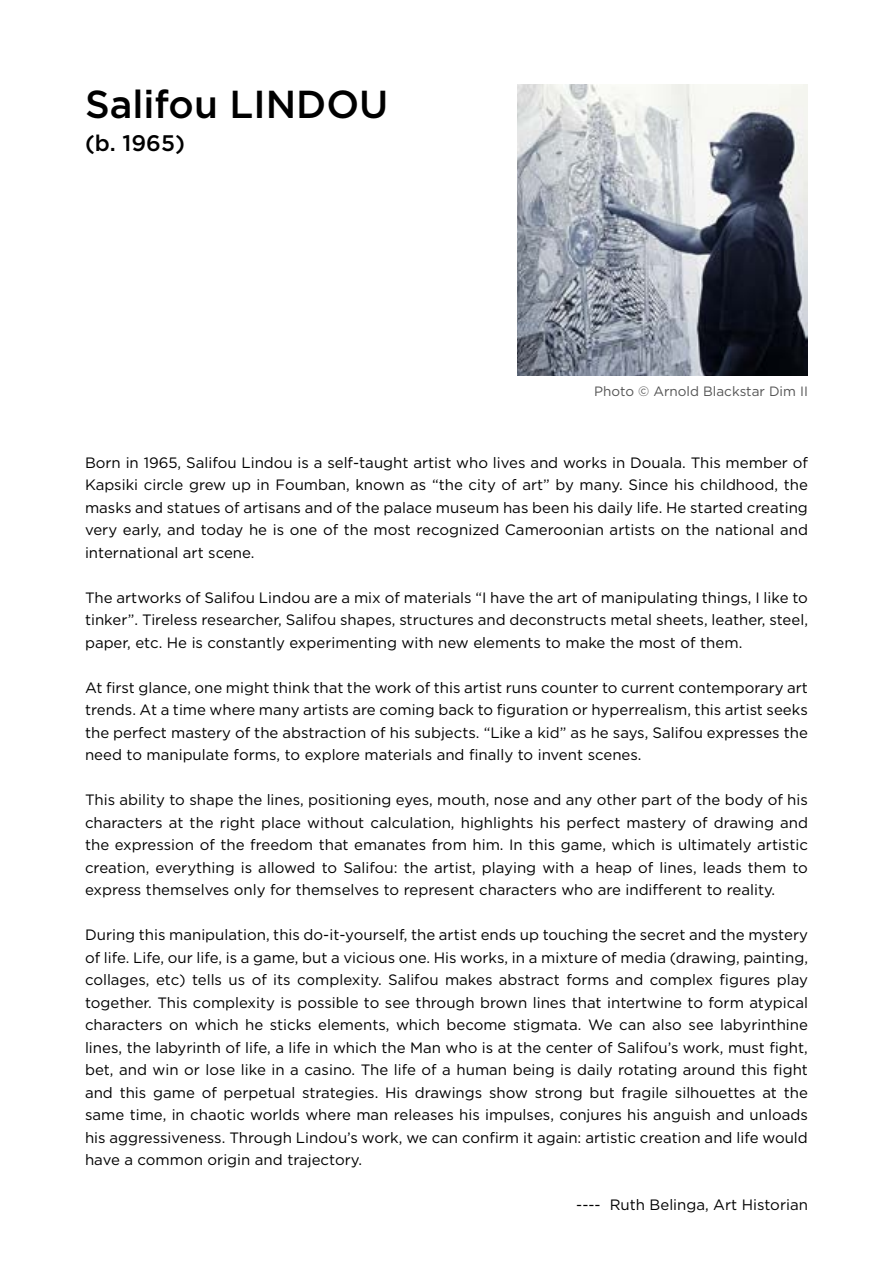
<style>
.page{position:relative;width:893px;height:1263px;background:#fff}
.page>*{position:absolute;margin:0;border:0;box-sizing:border-box;transform-origin:0 0}
.t1{font:500 39px "Gotham";color:#000}
.t2{font:500 22.5px "Gotham";color:#000}
.t3{font:15px/22.5px "Gotham";color:#000;text-align:justify}
.t4{font:13.5px "Gotham";color:#545454}
</style>
<div class="page">
<img style="left:517px;top:84px;width:291px;height:292px">
<h1 class="t1" style="left:85px;top:79px;width:305px">Salifou LINDOU</h1>
<h2 class="t2" style="left:85px;top:128px;width:101px">(b. 1965)</h2>
<p class="t4" style="left:594px;top:382px;width:215px">Photo © Arnold Blackstar Dim II</p>
<p class="t3" style="left:85px;top:451px;width:724px">Born in 1965, Salifou Lindou is a self-taught artist who lives and works in Douala. This member of Kapsiki circle grew up in Foumban, known as “the city of art” by many. Since his childhood, the masks and statues of artisans and of the palace museum has been his daily life. He started creating very early, and today he is one of the most recognized Cameroonian artists on the national and international art scene.</p>
<p class="t3" style="left:85px;top:586px;width:724px">The artworks of Salifou Lindou are a mix of materials “I have the art of manipulating things, I like to tinker”. Tireless researcher, Salifou shapes, structures and deconstructs metal sheets, leather, steel, paper, etc. He is constantly experimenting with new elements to make the most of them.</p>
<p class="t3" style="left:85px;top:676px;width:724px">At first glance, one might think that the work of this artist runs counter to current contemporary art trends. At a time where many artists are coming back to figuration or hyperrealism, this artist seeks the perfect mastery of the abstraction of his subjects. “Like a kid” as he says, Salifou expresses the need to manipulate forms, to explore materials and finally to invent scenes.</p>
<p class="t3" style="left:85px;top:788px;width:724px">This ability to shape the lines, positioning eyes, mouth, nose and any other part of the body of his characters at the right place without calculation, highlights his perfect mastery of drawing and the expression of the freedom that emanates from him. In this game, which is ultimately artistic creation, everything is allowed to Salifou: the artist, playing with a heap of lines, leads them to express themselves only for themselves to represent characters who are indifferent to reality.</p>
<p class="t3" style="left:85px;top:923px;width:724px">During this manipulation, this do-it-yourself, the artist ends up touching the secret and the mystery of life. Life, our life, is a game, but a vicious one. His works, in a mixture of media (drawing, painting, collages, etc) tells us of its complexity. Salifou makes abstract forms and complex figures play together. This complexity is possible to see through brown lines that intertwine to form atypical characters on which he sticks elements, which become stigmata. We can also see labyrinthine lines, the labyrinth of life, a life in which the Man who is at the center of Salifou’s work, must fight, bet, and win or lose like in a casino. The life of a human being is daily rotating around this fight and this game of perpetual strategies. His drawings show strong but fragile silhouettes at the same time, in chaotic worlds where man releases his impulses, conjures his anguish and unloads his aggressiveness. Through Lindou’s work, we can confirm it again: artistic creation and life would have a common origin and trajectory.</p>
<p class="t3" style="left:576px;top:1193px;width:233px">---- Ruth Belinga, Art Historian</p>
</div>
